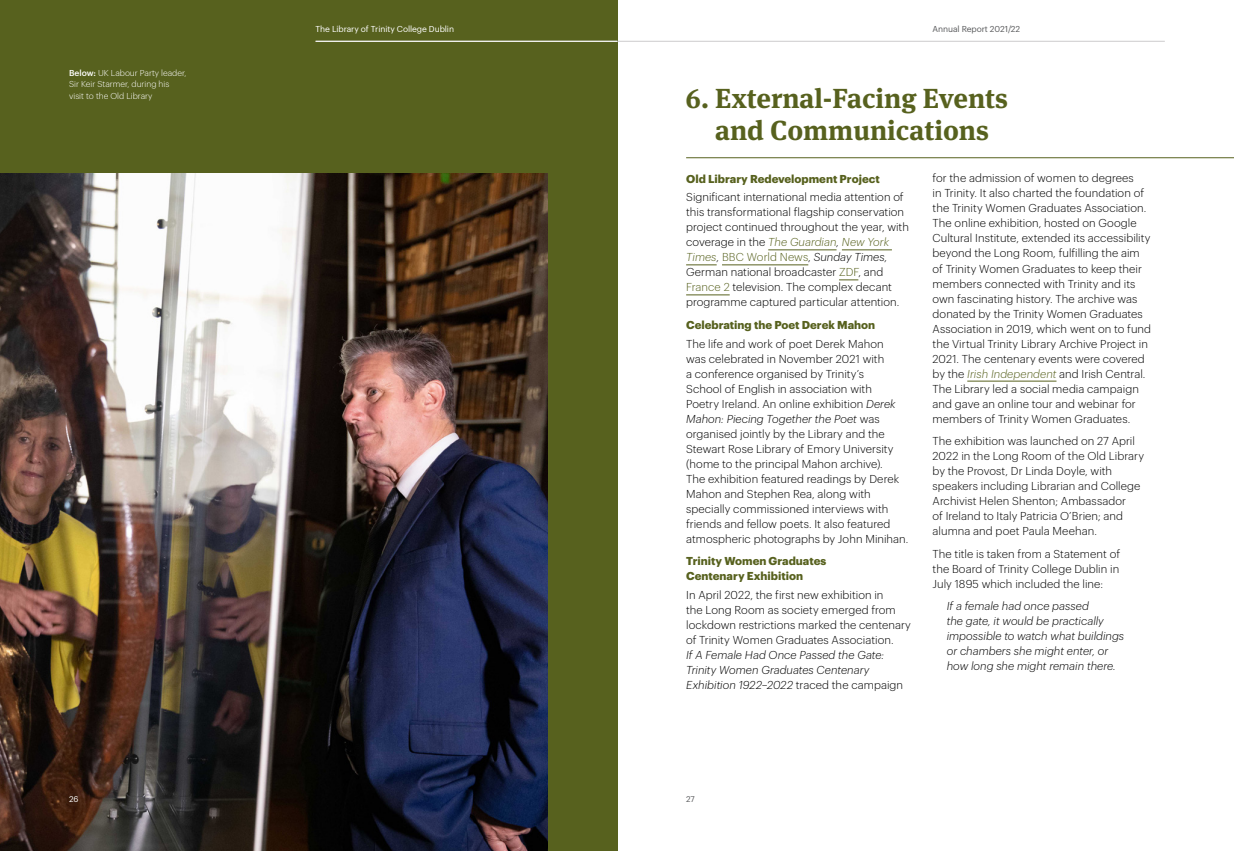
<style>
.page{position:relative;width:1234px;height:851px;background:#fff}
.page>*{position:absolute;margin:0;border:0;box-sizing:border-box;transform-origin:0 0}
.Headline_1{font:700 27.5px/32.5px "Meta Serif Pro";color:#57611e;text-align:center}
.Body_Copy{font:300 11.25px/15px "Graphik";letter-spacing:.005em;color:#000}
.Body_Copy-2{font:italic 300 11.25px/15px "Graphik";color:#000}
.Headline_2{font:700 11.25px/15px "Graphik";color:#57611e}
.Note{font:300 8.5px/11.2px "Graphik";color:#fff}
.t1{font:8.5px "Graphik";letter-spacing:-.01em;color:#fff}
.t2{font:8.5px "Graphik";letter-spacing:-.01em;color:#58595b}
.t3{font:8.12px "Graphik";color:#58595b}
.t4{font:8.12px "Graphik";color:#fff}
.s1{font-weight:500}
.s2{font-style:italic;color:#57611e}
.s3{font-style:italic}
.s4{color:#57611e}
</style>
<div class="page">
<div style="left:0;top:0;width:617px;height:850px;background:#57611e"></div>
<hr style="left:768px;top:249px;width:68px;height:1px;background:#57611e">
<hr style="left:841px;top:249px;width:50px;height:1px;background:#57611e">
<hr style="left:686px;top:264px;width:30px;height:1px;background:#57611e">
<hr style="left:721px;top:264px;width:87px;height:1px;background:#57611e">
<svg style="left:839px;top:279px;width:19px;height:1px"></svg>
<hr style="left:686px;top:294px;width:43px;height:1px;background:#57611e">
<hr style="left:967px;top:381px;width:89px;height:1px;background:#57611e">
<hr style="left:686px;top:157px;width:547px;height:1px;background:#57611e">
<img style="left:0;top:173px;width:547px;height:677px">
<hr style="left:617px;top:41px;width:547px;height:1px;background:#cdcbcd">
<hr style="left:315px;top:41px;width:302px;height:1px;background:#fff">
<p class="Note" style="left:69px;top:67px;width:119px"><span class="s1">Below:</span> UK Labour Party leader,<br>Sir Keir Starmer, during his<br>visit to the Old Library</p>
<p class="t4" style="left:69px;top:792px;width:11px">26</p>
<p class="t1" style="left:315px;top:22px;width:140px">The Library of Trinity College Dublin</p>
<p class="t2" style="left:932px;top:22px;width:89px">Annual Report 2021/22</p>
<p class="Headline_1" style="left:685px;top:80px;width:324px">6. External-Facing Events and Communications</p>
<p class="Headline_2" style="left:686px;top:170px;width:195px">Old Library Redevelopment Project</p>
<p class="Body_Copy" style="left:686px;top:189px;width:224px">Significant international media attention of this transformational flagship conservation project continued throughout the year, with coverage in the <span class="s2">The Guardian</span><span class="s3">,</span> <span class="s2">New York Times</span><span class="s3">,</span> <span class="s4">BBC World News</span>, <span class="s3">Sunday Times, </span>German national broadcaster <span class="s4">ZDF</span>, and <span class="s4">France 2</span> television. The complex decant programme captured particular attention.</p>
<p class="Headline_2" style="left:686px;top:316px;width:191px">Celebrating the Poet Derek Mahon</p>
<p class="Body_Copy" style="left:686px;top:335px;width:224px">The life and work of poet Derek Mahon<br>was celebrated in November 2021 with<br>a conference organised by Trinity’s<br>School of English in association with<br>Poetry Ireland. An online exhibition <span class="s3">Derek Mahon: Piecing Together the Poet</span> was organised jointly by the Library and the Stewart Rose Library of Emory University (home to the principal Mahon archive).<br>The exhibition featured readings by Derek Mahon and Stephen Rea, along with specially commissioned interviews with friends and fellow poets. It also featured atmospheric photographs by John Minihan.</p>
<p class="Headline_2" style="left:686px;top:552px;width:142px">Trinity Women Graduates<br>Centenary Exhibition</p>
<p class="Body_Copy" style="left:686px;top:586px;width:226px">In April 2022, the first new exhibition in<br>the Long Room as society emerged from lockdown restrictions marked the centenary of Trinity Women Graduates Association.<br><span class="s3">If A Female Had Once Passed the Gate:<br>Trinity Women Graduates Centenary Exhibition 1922–2022</span> traced the campaign</p>
<p class="Body_Copy" style="left:932px;top:170px;width:220px">for the admission of women to degrees<br>in Trinity. It also charted the foundation of the Trinity Women Graduates Association.<br>The online exhibition, hosted on Google Cultural Institute, extended its accessibility beyond the Long Room, fulfilling the aim of Trinity Women Graduates to keep their members connected with Trinity and its own fascinating history. The archive was donated by the Trinity Women Graduates Association in 2019, which went on to fund the Virtual Trinity Library Archive Project in 2021. The centenary events were covered by the <span class="s2">Irish Independent</span> and Irish Central.<br>The Library led a social media campaign and gave an online tour and webinar for members of Trinity Women Graduates.</p>
<p class="Body_Copy" style="left:932px;top:432px;width:213px">The exhibition was launched on 27 April 2022 in the Long Room of the Old Library by the Provost, Dr Linda Doyle, with speakers including Librarian and College Archivist Helen Shenton; Ambassador<br>of Ireland to Italy Patricia O’Brien; and alumna and poet Paula Meehan.</p>
<p class="Body_Copy" style="left:932px;top:545px;width:189px;text-align:justify">The title is taken from a Statement of the Board of Trinity College Dublin in July 1895 which included the line:</p>
<p class="Body_Copy-2" style="left:946px;top:597px;width:179px">If a female had once passed<br>the gate, it would be practically impossible to watch what buildings or chambers she might enter, or how long she might remain there.</p>
<p class="t3" style="left:686px;top:792px;width:10px">27</p>
</div>
